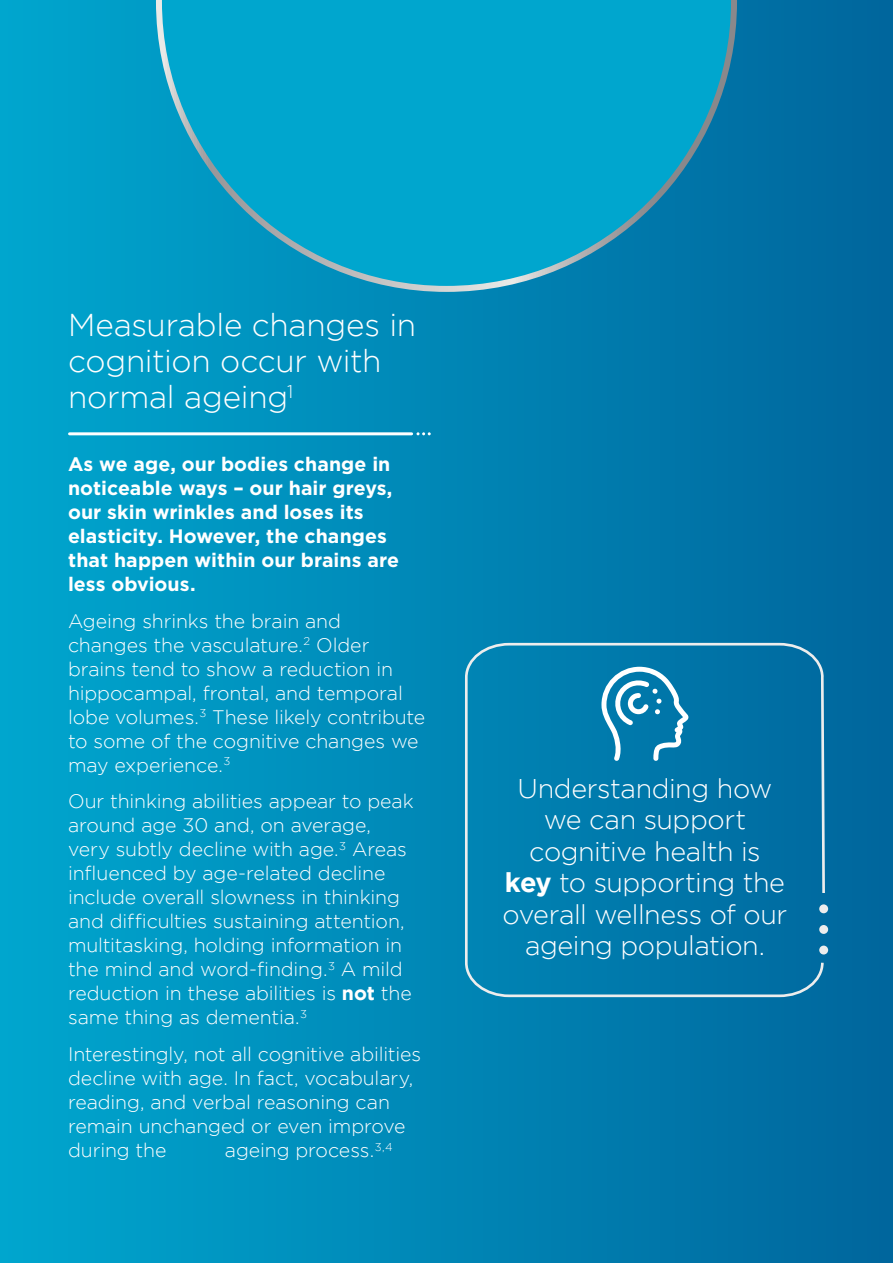
<style>
.page{position:relative;width:893px;height:1263px;background:#fff}
.page>*{position:absolute;margin:0;border:0;box-sizing:border-box;transform-origin:0 0}
.t1{font:300 31.5px/36px "Gotham";letter-spacing:-.01em;color:#fff}
.t2{font:300 27px/31.5px "Gotham";letter-spacing:-.015em;color:#fff;text-align:center}
.t3{font:300 19.5px/24px "Gotham";letter-spacing:-.005em;color:#fff}
.t4{font:700 19.5px/24px "Gotham";letter-spacing:.005em;color:#fff}
.s1{font-weight:700}
</style>
<div class="page">
<div style="left:0;top:0;width:893px;height:1263px;background:linear-gradient(to right,#00a6ce,#00669c)"></div>
<hr style="left:70px;top:432px;width:342px;height:3px;background:#fff">
<svg style="left:416px;top:432px;width:15px;height:3px"></svg>
<svg style="left:464px;top:641px;width:362px;height:357px;background:#067aab"></svg>
<svg style="left:601px;top:667px;width:87px;height:94px"></svg>
<div style="left:819px;top:904px;width:9px;height:9px;background:#ededed;border-radius:50%"></div>
<div style="left:819px;top:925px;width:9px;height:9px;background:#ededed;border-radius:50%"></div>
<div style="left:819px;top:945px;width:9px;height:9px;background:#ededed;border-radius:50%"></div>
<svg style="left:156px;top:0;width:581px;height:292px;background:#059fc7"></svg>
<h1 class="t1" style="left:68px;top:307px;width:350px">Measurable changes in cognition occur with normal ageing<sup>1</sup></h1>
<p class="t4" style="left:68px;top:452px;width:333px">As we age, our bodies change in noticeable ways – our hair greys, our skin wrinkles and loses its elasticity. However, the changes that happen within our brains are less obvious.</p>
<p class="t3" style="left:68px;top:608px;width:359px">Ageing shrinks the brain and changes the vasculature.<sup>2</sup> Older brains tend to show a reduction in hippocampal, frontal, and temporal lobe volumes.<sup>3</sup> These likely contribute to some of the cognitive changes we may experience.<sup>3</sup></p>
<p class="t3" style="left:68px;top:789px;width:347px">Our thinking abilities appear to peak around age 30 and, on average, very subtly decline with age.<sup>3</sup> Areas influenced by age-related decline include overall slowness in thinking and difficulties sustaining attention, multitasking, holding information in the mind and word-finding.<sup>3</sup> A mild reduction in these abilities is <span class="s1">not</span> the same thing as dementia.<sup>3</sup></p>
<p class="t3" style="left:68px;top:1042px;width:355px">Interestingly, not all cognitive abilities decline with age. In fact, vocabulary, reading, and verbal reasoning can remain unchanged or even improve during the</p>
<p class="t3" style="left:225px;top:1138px;width:169px">ageing process.<sup>3,4</sup></p>
<h2 class="t2" style="left:503px;top:772px;width:286px">Understanding how we can support cognitive health is <span class="s1">key</span> to supporting the overall wellness of our ageing population.</h2>
</div>
